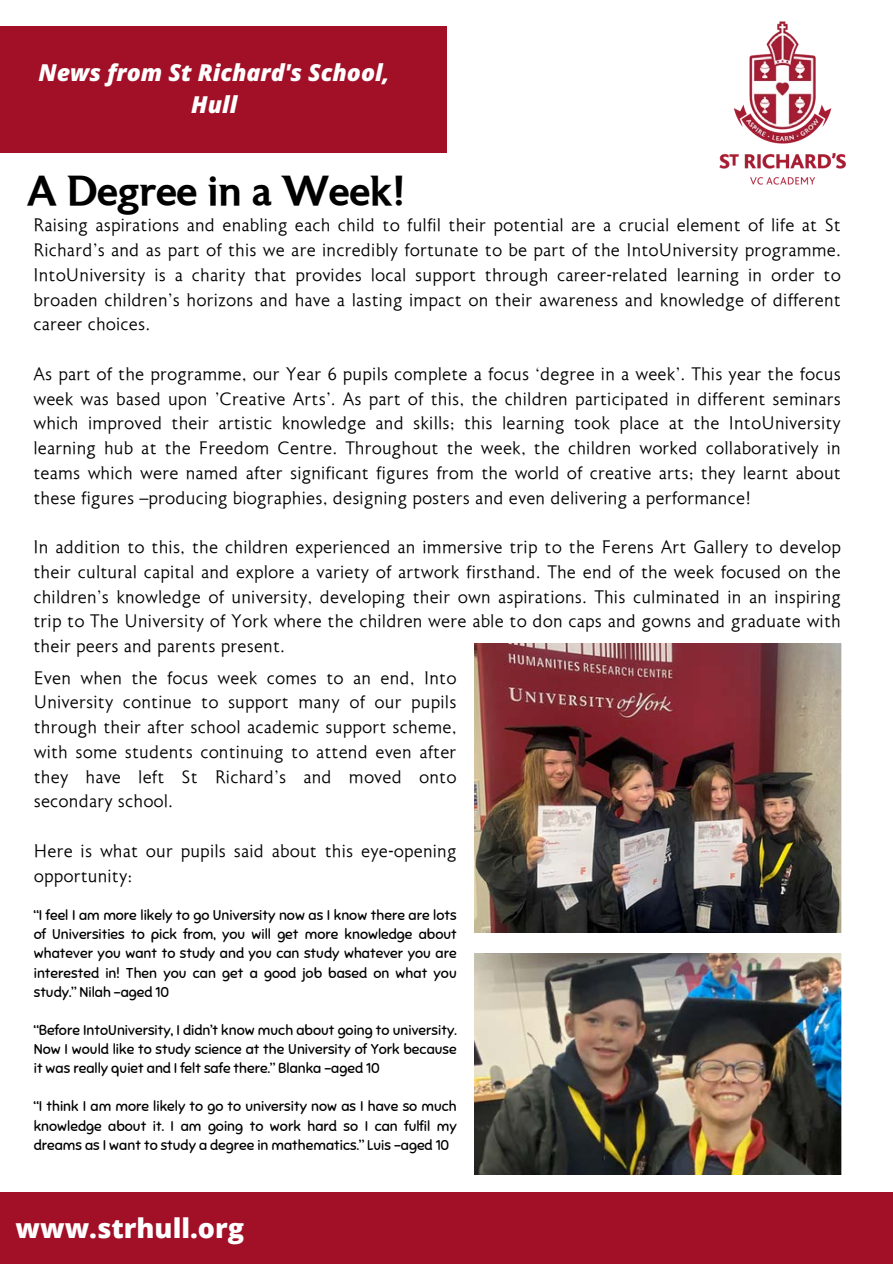
<style>
.page{position:relative;width:893px;height:1264px;background:#fff}
.page>*{position:absolute;margin:0;border:0;box-sizing:border-box;transform-origin:0 0}
.t1{font:500 41.7px "Astoria";color:#000}
.t2{font:800 27px "Open Sans";color:#fff}
.t3{font:italic 800 23.25px "Open Sans";color:#fff}
.t4{font:300 18px/24.8px "Astoria";color:#000;text-align:justify}
.t5{font:14.25px/19.2px "Sniglet";color:#000;text-align:justify}
</style>
<div class="page">
<img style="left:719px;top:21px;width:127px;height:164px">
<div style="left:0;top:1192px;width:892px;height:71px;background:#a11027"></div>
<div style="left:0;top:27px;width:446px;height:126px;background:#a11027"></div>
<img style="left:474px;top:643px;width:367px;height:289px">
<img style="left:474px;top:953px;width:367px;height:221px">
<p class="t3" style="left:38px;top:57px;width:353px">News from St Richard's School,</p>
<p class="t3" style="left:191px;top:88px;width:48px">Hull</p>
<p class="t1" style="left:28px;top:174px;width:379px">A Degree in a Week!</p>
<p class="t4" style="left:33px;top:215px;width:809px">Raising aspirations and enabling each child to fulfil their potential are a crucial element of life at St Richard’s and as part of this we are incredibly fortunate to be part of the IntoUniversity programme.<br>IntoUniversity is a charity that provides local support through career-related learning in order to broaden children’s horizons and have a lasting impact on their awareness and knowledge of different career choices.</p>
<p class="t4" style="left:33px;top:363px;width:809px">As part of the programme, our Year 6 pupils complete a focus ‘degree in a week’. This year the focus week was based upon 'Creative Arts'. As part of this, the children participated in different seminars which improved their artistic knowledge and skills; this learning took place at the IntoUniversity learning hub at the Freedom Centre. Throughout the week, the children worked collaboratively in teams which were named after significant figures from the world of creative arts; they learnt about these figures –producing biographies, designing posters and even delivering a performance!</p>
<p class="t4" style="left:33px;top:536px;width:809px">In addition to this, the children experienced an immersive trip to the Ferens Art Gallery to develop their cultural capital and explore a variety of artwork firsthand. The end of the week focused on the children's knowledge of university, developing their own aspirations. This culminated in an inspiring trip to The University of York where the children were able to don caps and gowns and graduate with their peers and parents present.</p>
<p class="t4" style="left:34px;top:667px;width:424px">Even when the focus week comes to an end, Into University continue to support many of our pupils through their after school academic support scheme, with some students continuing to attend even after they have left St Richard's and moved onto secondary school.</p>
<p class="t4" style="left:34px;top:840px;width:424px">Here is what our pupils said about this eye-opening opportunity:</p>
<p class="t5" style="left:34px;top:905px;width:424px">“I feel I am more likely to go University now as I know there are lots of Universities to pick from, you will get more knowledge about whatever you want to study and you can study whatever you are interested in! Then you can get a good job based on what you study.” Nilah -aged 10</p>
<p class="t5" style="left:34px;top:1020px;width:424px">“Before IntoUniversity, I didn’t know much about going to university.<br>Now I would like to study science at the University of York because it was really quiet and I felt safe there.” Blanka -aged 10</p>
<p class="t5" style="left:34px;top:1097px;width:424px">“I think I am more likely to go to university now as I have so much knowledge about it. I am going to work hard so I can fulfil my dreams as I want to study a degree in mathematics.” Luis -aged 10</p>
<p class="t2" style="left:15px;top:1209px;width:230px">www.strhull.org</p>
</div>
